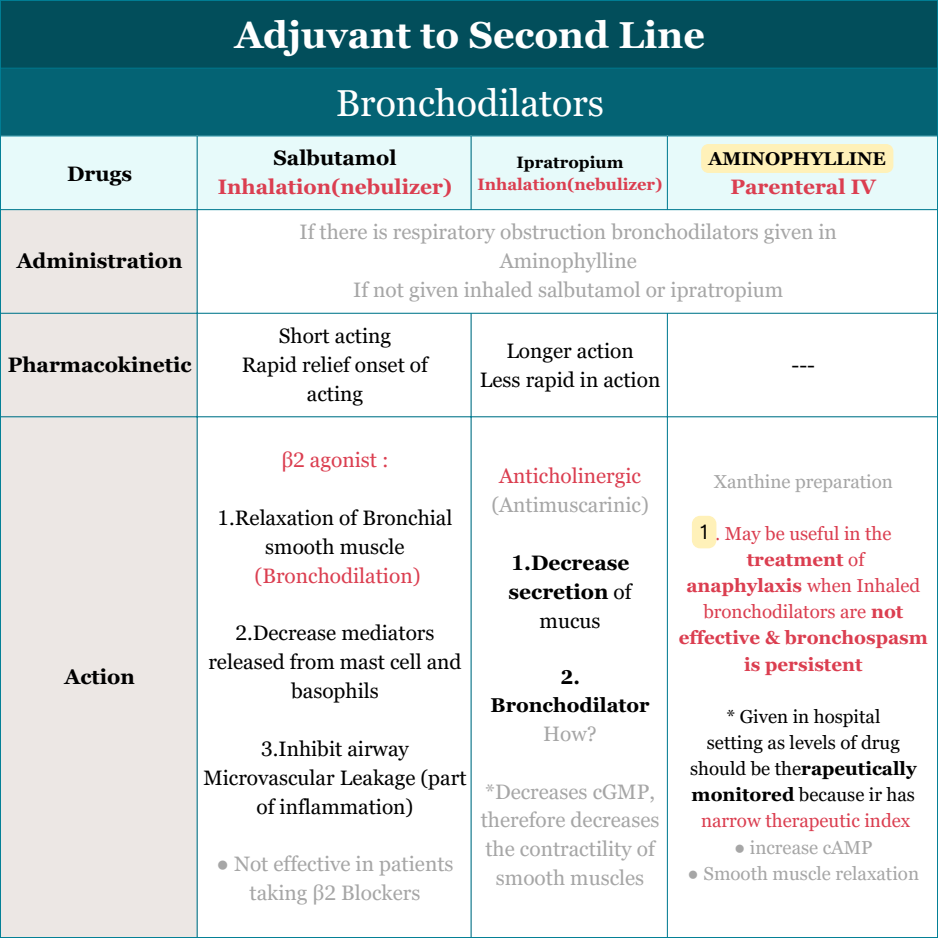
<style>
.page{position:relative;width:938px;height:938px;background:#fff}
.page>*{position:absolute;margin:0;border:0;box-sizing:border-box;transform-origin:0 0}
.t1{font:700 37.5px "Georgia Pro";color:#fff}
.t2{font:37.5px "Georgia Pro";color:#fff}
.t3{font:21px/29px "Georgia Pro";color:#a6a6a6;text-align:center}
.t4{font:21px/29px "Georgia Pro";color:#000;text-align:center}
.t5{font:700 21px/29px "Georgia Pro";color:#000;text-align:center}
.t6{font:21px "Georgia Pro";color:#db3e50}
.t7{font:700 21px "Georgia Pro";color:#db3e50}
.t8{font:700 20px/27.5px "Georgia Pro";color:#000;text-align:center}
.t9{font:18.75px/26.2px "Georgia Pro";color:#000;text-align:center}
.t10{font:700 18.75px "Georgia Pro";color:#db3e50}
.t11{font:18.75px "Georgia Pro";color:#a6a6a6}
.t12{font:18.75px "Georgia Pro";color:#db3e50}
.t13{font:700 18.5px "Georgia Pro";color:#000}
.t14{font:700 16.5px "Georgia Pro";color:#db3e50}
.t15{font:700 16.5px "Georgia Pro";color:#000}
.s1{font-weight:400}
.s2{font-family:"Inter";font-size:19.75px;color:#000}
.s3{font-weight:700}
.s4{color:#db3e50}
</style>
<div class="page">
<div style="left:0;top:0;width:937px;height:69px;background:#024e5b"></div>
<div style="left:0;top:68px;width:937px;height:68px;background:#046374"></div>
<div style="left:1px;top:136px;width:936px;height:73px;background:#e7fafa"></div>
<div style="left:1px;top:210px;width:196px;height:727px;background:#ece7e4"></div>
<hr style="left:0;top:1px;width:1px;height:936px;background:#007f96">
<hr style="left:197px;top:136px;width:1px;height:801px;background:#007f96">
<hr style="left:470px;top:136px;width:1px;height:73px;background:#007f96">
<hr style="left:470px;top:314px;width:1px;height:623px;background:#007f96">
<hr style="left:667px;top:136px;width:1px;height:73px;background:#007f96">
<hr style="left:667px;top:314px;width:1px;height:623px;background:#007f96">
<hr style="left:937px;top:1px;width:1px;height:936px;background:#007f96">
<hr style="left:0;top:0;width:938px;height:1px;background:#007f96">
<hr style="left:0;top:68px;width:938px;height:1px;background:#007f96">
<hr style="left:0;top:135px;width:938px;height:1px;background:#007f96">
<hr style="left:0;top:209px;width:938px;height:1px;background:#007f96">
<hr style="left:0;top:313px;width:938px;height:1px;background:#007f96">
<hr style="left:0;top:416px;width:938px;height:1px;background:#007f96">
<hr style="left:0;top:937px;width:938px;height:1px;background:#007f96">
<div style="left:701px;top:144px;width:192px;height:29px;background:#fff1b9"></div>
<svg style="left:692px;top:516px;width:24px;height:32px"></svg>
<p class="t5" style="left:67px;top:159px;width:67px">Drugs</p>
<p class="t5" style="left:17px;top:246px;width:167px">Administration</p>
<p class="t5" style="left:8px;top:350px;width:185px">Pharmacokinetic</p>
<h1 class="t1" style="left:235px;top:13px;width:471px">Adjuvant to Second Line</h1>
<h1 class="t2" style="left:336px;top:81px;width:270px">Bronchodilators</h1>
<p class="t5" style="left:273px;top:144px;width:125px">Salbutamol</p>
<p class="t7" style="left:218px;top:175px;width:236px">Inhalation(nebulizer)</p>
<p class="t13" style="left:708px;top:148px;width:179px">AMINOPHYLLINE</p>
<p class="t15" style="left:516px;top:153px;width:108px">Ipratropium</p>
<p class="t14" style="left:477px;top:175px;width:186px">Inhalation(nebulizer)</p>
<p class="t7" style="left:730px;top:175px;width:147px">Parenteral IV</p>
<p class="t3" style="left:299px;top:217px;width:539px">If there is respiratory obstruction bronchodilators given in<br>Aminophylline<br>If not given inhaled salbutamol or ipratropium</p>
<p class="t4" style="left:242px;top:321px;width:187px">Short acting<br>Rapid relief onset of acting</p>
<p class="t4" style="left:480px;top:336px;width:182px">Longer action<br>Less rapid in action</p>
<p class="t4" style="left:791px;top:350px;width:25px">---</p>
<p class="t5" style="left:65px;top:662px;width:72px">Action</p>
<p class="t6" style="left:281px;top:447px;width:109px">β2 agonist :</p>
<p class="t4" style="left:217px;top:503px;width:236px">1.Relaxation of Bronchial smooth muscle</p>
<p class="t6" style="left:254px;top:563px;width:167px">(Bronchodilation)</p>
<p class="t4" style="left:208px;top:618px;width:255px">2.Decrease mediators released from mast cell and basophils</p>
<p class="t4" style="left:203px;top:734px;width:265px">3.Inhibit airway<br>Microvascular Leakage (part of inflammation)</p>
<p class="t3" style="left:216px;top:849px;width:239px">● Not effective in patients taking β2 Blockers</p>
<p class="t6" style="left:499px;top:464px;width:143px">Anticholinergic</p>
<p class="t3" style="left:491px;top:490px;width:159px">(Antimuscarinic)</p>
<p class="t5" style="left:508px;top:548px;width:125px">1.Decrease secretion <span class="s1">of mucus</span></p>
<p class="t8" style="left:490px;top:663px;width:161px">2.<br>Bronchodilator</p>
<p class="t3" style="left:543px;top:719px;width:55px">How?</p>
<p class="t3" style="left:480px;top:776px;width:180px">*Decreases cGMP, therefore decreases the contractility of smooth muscles</p>
<p class="t11" style="left:713px;top:470px;width:181px">Xanthine preparation</p>
<p class="t12" style="left:699px;top:522px;width:193px"><span class="s2">1</span> . May be useful in the</p>
<p class="t10" style="left:746px;top:549px;width:119px">treatment <span class="s1">of</span></p>
<p class="t10" style="left:686px;top:575px;width:235px">anaphylaxis <span class="s1">when Inhaled</span></p>
<p class="t12" style="left:703px;top:601px;width:201px">bronchodilators are <span class="s3">not</span></p>
<p class="t10" style="left:678px;top:627px;width:251px">effective &amp; bronchospasm</p>
<p class="t10" style="left:744px;top:653px;width:120px">is persistent</p>
<p class="t9" style="left:690px;top:703px;width:228px">* Given in hospital<br>setting as levels of drug should be the<span class="s3">rapeutically monitored</span> because ir has <span class="s4">narrow therapeutic index</span></p>
<p class="t11" style="left:734px;top:836px;width:140px">● increase cAMP</p>
<p class="t11" style="left:687px;top:862px;width:233px">● Smooth muscle relaxation</p>
</div>
